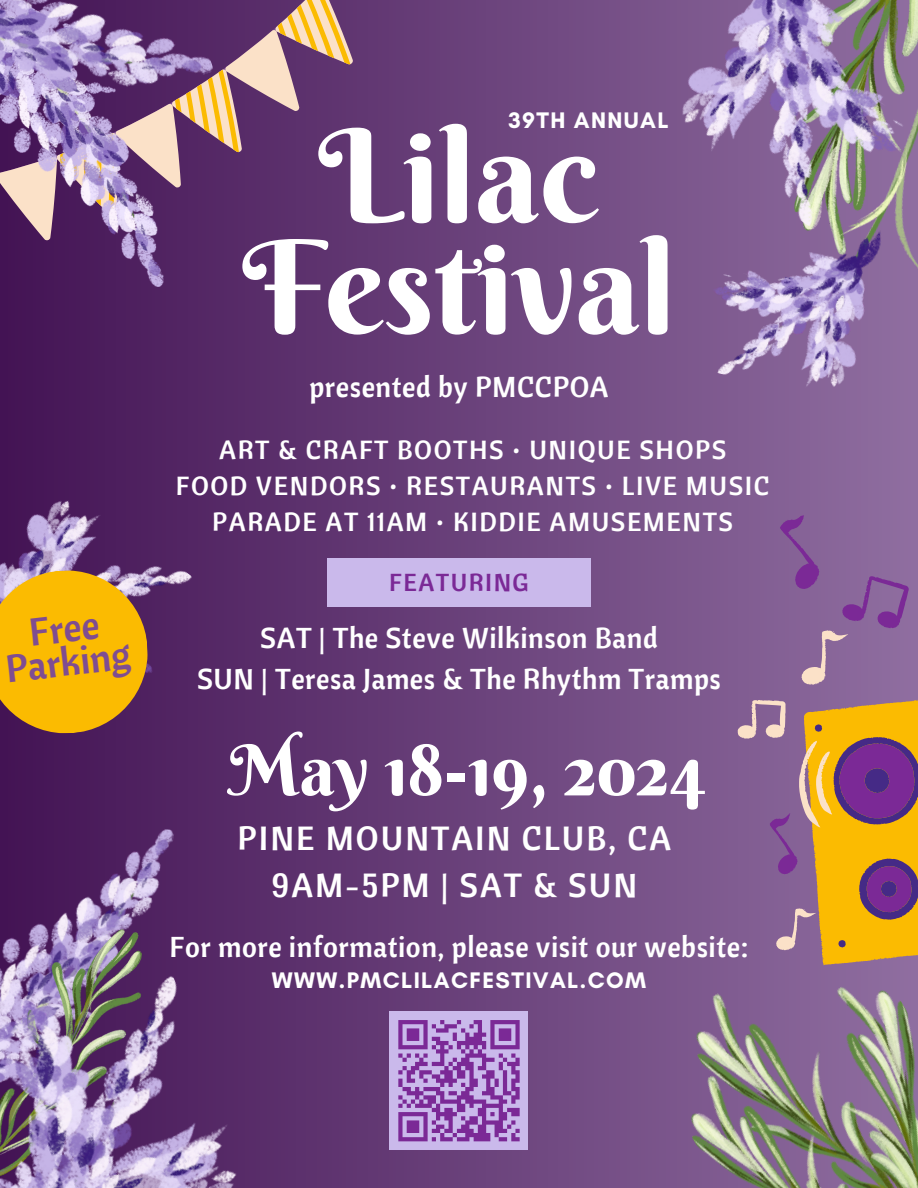
<style>
.page{position:relative;width:918px;height:1188px;background:#fff}
.page>*{position:absolute;margin:0;border:0;box-sizing:border-box;transform-origin:0 0}
.t1{font:129.75px/111.3px "Berkshire Swash";color:#fff;text-align:center}
.t2{font:70.5px "Berkshire Swash";color:#fff}
.t3{font:38.7px/33.8px "Cantora One";color:#7f4d91;text-align:center}
.t4{font:33.3px/46.5px "Cantora One";letter-spacing:.06em;color:#fff;text-align:center}
.t5{font:28.65px/41.2px "Cantora One";letter-spacing:.02em;color:#fff;text-align:center}
.t6{font:26.1px/36px "Cantora One";letter-spacing:.06em;color:#fff;text-align:center}
.t7{font:24.45px "Cantora One";letter-spacing:.06em;color:#7b2996}
.t8{font:700 22.95px "Glacial Indifference";letter-spacing:.06em;color:#fff}
</style>
<div class="page">
<div style="left:0;top:0;width:918px;height:1188px;background:linear-gradient(to right,#431354,#906ea0)"></div>
<div style="left:734px;top:672px;width:17px;height:266px;background:#815d92"></div>
<img style="left:0;top:438px;width:214px;height:499px">
<svg style="left:0;top:568px;width:150px;height:168px;background:#dfa51c"></svg>
<img style="left:0;top:745px;width:175px;height:192px">
<img style="left:602px;top:0;width:316px;height:244px">
<img style="left:0;top:930px;width:142px;height:7px">
<div style="left:164px;top:0;width:230px;height:264px;background:#623873"></div>
<svg style="left:164px;top:0;width:193px;height:263px;background:#764c73"></svg>
<img style="left:0;top:218px;width:164px;height:69px">
<img style="left:694px;top:28px;width:224px;height:387px">
<div style="left:675px;top:938px;width:76px;height:82px;background:#7e5a8f"></div>
<img style="left:0;top:937px;width:307px;height:251px">
<img style="left:0;top:0;width:214px;height:218px">
<img style="left:670px;top:1020px;width:74px;height:168px">
<img style="left:744px;top:964px;width:174px;height:224px">
<div style="left:390px;top:1012px;width:138px;height:138px;background:#cab9eb"></div>
<svg style="left:398px;top:1020px;width:122px;height:122px"></svg>
<div style="left:327px;top:558px;width:264px;height:48px;background:#cab9eb"></div>
<svg style="left:751px;top:511px;width:167px;height:455px;background:#a07375"></svg>
<p class="t3" style="left:-1px;top:618px;width:127px;rotate:-7deg">Free<br>Parking</p>
<p class="t8" style="left:508px;top:106px;width:162px">39TH ANNUAL</p>
<h3 class="t1" style="left:242px;top:120px;width:435px">Lilac<br>Festival</h3>
<h4 class="t5" style="left:309px;top:366px;width:301px">presented by PMCCPOA</h4>
<p class="t6" style="left:176px;top:431px;width:595px">ART &amp; CRAFT BOOTHS • UNIQUE SHOPS<br>FOOD VENDORS • RESTAURANTS • LIVE MUSIC<br>PARADE AT 11AM • KIDDIE AMUSEMENTS</p>
<p class="t7" style="left:389px;top:566px;width:141px">FEATURING</p>
<p class="t5" style="left:197px;top:617px;width:525px">SAT | The Steve Wilkinson Band<br>SUN | Teresa James &amp; The Rhythm Tramps</p>
<h2 class="t2" style="left:229px;top:726px;width:478px">May 18-19, 2024</h2>
<h6 class="t4" style="left:238px;top:814px;width:435px">PINE MOUNTAIN CLUB, CA<br>9AM-5PM | SAT &amp; SUN</h6>
<p class="t5" style="left:170px;top:925px;width:580px">For more information, please visit our website:</p>
<p class="t8" style="left:272px;top:966px;width:376px">WWW.PMCLILACFESTIVAL.COM</p>
</div>
